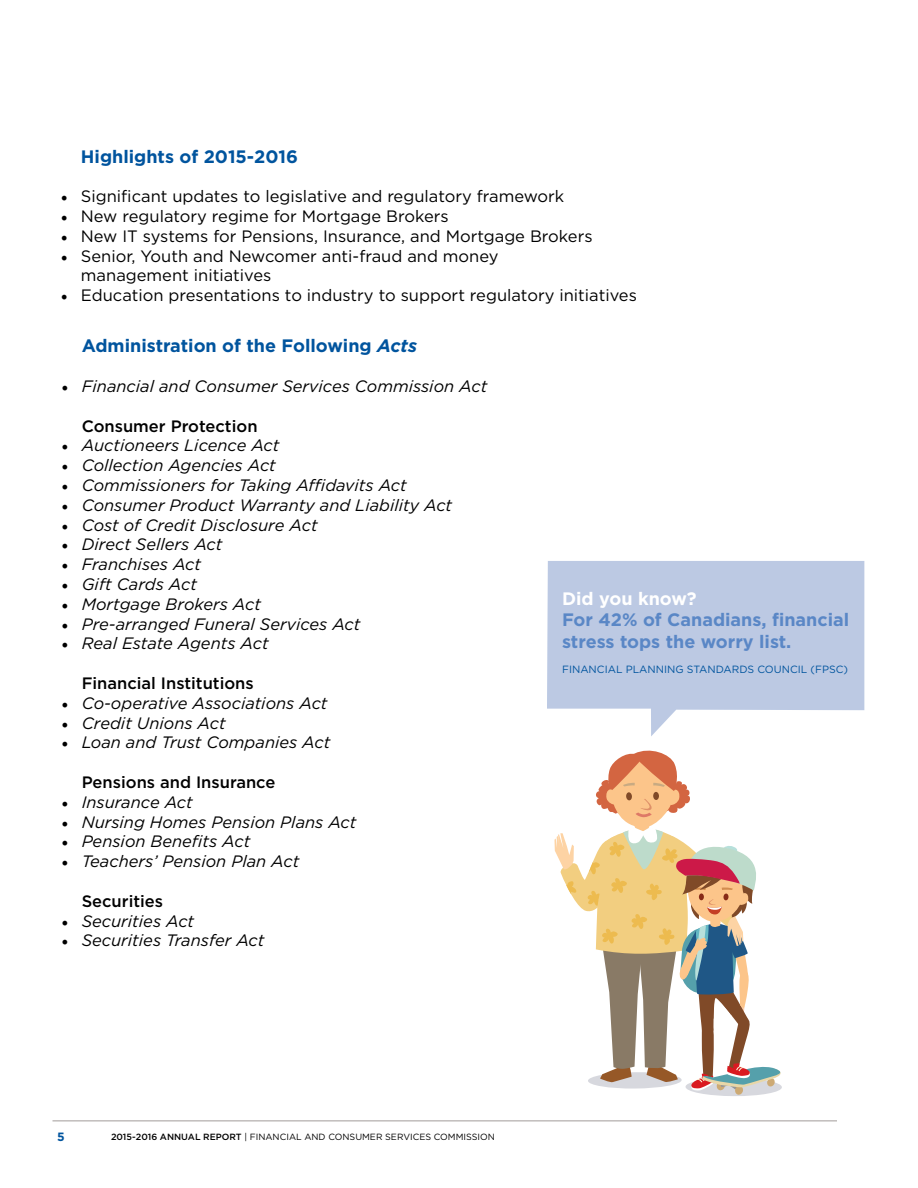
<style>
.page{position:relative;width:918px;height:1188px;background:#fff}
.page>*{position:absolute;margin:0;border:0;box-sizing:border-box;transform-origin:0 0}
.t1{font:700 18px "Gotham";color:#00549e}
.t2{font:700 18px/21.6px "Gotham";color:#5a87c6}
.t3{font:700 18px "Gotham";color:#fff}
.t4{font:italic 16.5px "Gotham";color:#000}
.t5{font:16.5px/19.8px "Gotham";color:#000}
.t6{font:500 16.5px "Gotham";color:#000}
.t7{font:700 12px "Gotham";color:#00549e}
.t8{font:10.5px "Gotham";color:#00549e}
.t9{font:9px "Gotham";color:#000}
.s1{font-family:"Minion Pro";font-size:18px}
.s2{font-style:italic}
.s3{font-family:"Minion Pro";font-style:normal;font-size:18px}
.s4{font-weight:500}
</style>
<div class="page">
<hr style="left:52px;top:1120px;width:785px;height:1px;background:#a19c99">
<svg style="left:547px;top:561px;width:317px;height:175px;background:#c5d0e7"></svg>
<div style="left:686px;top:1078px;width:96px;height:18px;background:#d7d8de;border-radius:50%"></div>
<svg style="left:554px;top:751px;width:228px;height:344px"></svg>
<p class="t1" style="left:81px;top:144px;width:219px">Highlights of 2015-2016</p>
<p class="t5" style="left:61px;top:186px;width:505px"><span class="s1">•</span> Significant updates to legislative and regulatory framework</p>
<p class="t5" style="left:61px;top:206px;width:390px"><span class="s1">•</span> New regulatory regime for Mortgage Brokers</p>
<p class="t5" style="left:61px;top:226px;width:533px"><span class="s1">•</span> New IT systems for Pensions, Insurance, and Mortgage Brokers</p>
<p class="t5" style="left:81px;top:246px;width:419px;text-indent:-20px"><span class="s1">•</span> Senior, Youth and Newcomer anti-fraud and money management initiatives</p>
<p class="t5" style="left:61px;top:285px;width:578px"><span class="s1">•</span> Education presentations to industry to support regulatory initiatives</p>
<p class="t1" style="left:82px;top:334px;width:337px">Administration of the Following <span class="s2">Acts</span></p>
<p class="t4" style="left:61px;top:376px;width:427px"><span class="s3">•</span> Financial and Consumer Services Commission Act</p>
<p class="t6" style="left:82px;top:415px;width:177px">Consumer Protection</p>
<p class="t4" style="left:61px;top:435px;width:219px"><span class="s3">•</span> Auctioneers Licence Act</p>
<p class="t4" style="left:61px;top:455px;width:216px"><span class="s3">•</span> Collection Agencies Act</p>
<p class="t4" style="left:61px;top:475px;width:347px"><span class="s3">•</span> Commissioners for Taking Affidavits Act</p>
<p class="t4" style="left:61px;top:494px;width:392px"><span class="s3">•</span> Consumer Product Warranty and Liability Act</p>
<p class="t4" style="left:61px;top:514px;width:258px"><span class="s3">•</span> Cost of Credit Disclosure Act</p>
<p class="t4" style="left:61px;top:534px;width:162px"><span class="s3">•</span> Direct Sellers Act</p>
<p class="t4" style="left:61px;top:554px;width:141px"><span class="s3">•</span> Franchises Act</p>
<p class="t4" style="left:61px;top:574px;width:137px"><span class="s3">•</span> Gift Cards Act</p>
<p class="t4" style="left:61px;top:593px;width:201px"><span class="s3">•</span> Mortgage Brokers Act</p>
<p class="t4" style="left:61px;top:613px;width:301px"><span class="s3">•</span> Pre-arranged Funeral Services Act</p>
<p class="t4" style="left:61px;top:633px;width:209px"><span class="s3">•</span> Real Estate Agents Act</p>
<p class="t6" style="left:82px;top:672px;width:174px">Financial Institutions</p>
<p class="t4" style="left:61px;top:692px;width:268px"><span class="s3">•</span> Co-operative Associations Act</p>
<p class="t4" style="left:61px;top:712px;width:166px"><span class="s3">•</span> Credit Unions Act</p>
<p class="t4" style="left:61px;top:732px;width:270px"><span class="s3">•</span> Loan and Trust Companies Act</p>
<p class="t6" style="left:82px;top:771px;width:195px">Pensions and Insurance</p>
<p class="t4" style="left:61px;top:791px;width:133px"><span class="s3">•</span> Insurance Act</p>
<p class="t4" style="left:61px;top:811px;width:297px"><span class="s3">•</span> Nursing Homes Pension Plans Act</p>
<p class="t4" style="left:61px;top:831px;width:190px"><span class="s3">•</span> Pension Benefits Act</p>
<p class="t4" style="left:61px;top:851px;width:239px"><span class="s3">•</span> Teachers’ Pension Plan Act</p>
<p class="t6" style="left:82px;top:890px;width:83px">Securities</p>
<p class="t4" style="left:61px;top:910px;width:134px"><span class="s3">•</span> Securities Act</p>
<p class="t4" style="left:61px;top:930px;width:204px"><span class="s3">•</span> Securities Transfer Act</p>
<p class="t3" style="left:562px;top:587px;width:136px">Did you know?</p>
<p class="t2" style="left:562px;top:609px;width:289px">For 42% of Canadians, financial stress tops the worry list.</p>
<p class="t8" style="left:562px;top:663px;width:287px">FINANCIAL PLANNING STANDARDS COUNCIL (FPSC)</p>
<p class="t7" style="left:57px;top:1129px;width:9px">5</p>
<p class="t9" style="left:111px;top:1131px;width:386px"><span class="s4">2015-2016 ANNUAL REPORT</span> | FINANCIAL AND CONSUMER SERVICES COMMISSION</p>
</div>
